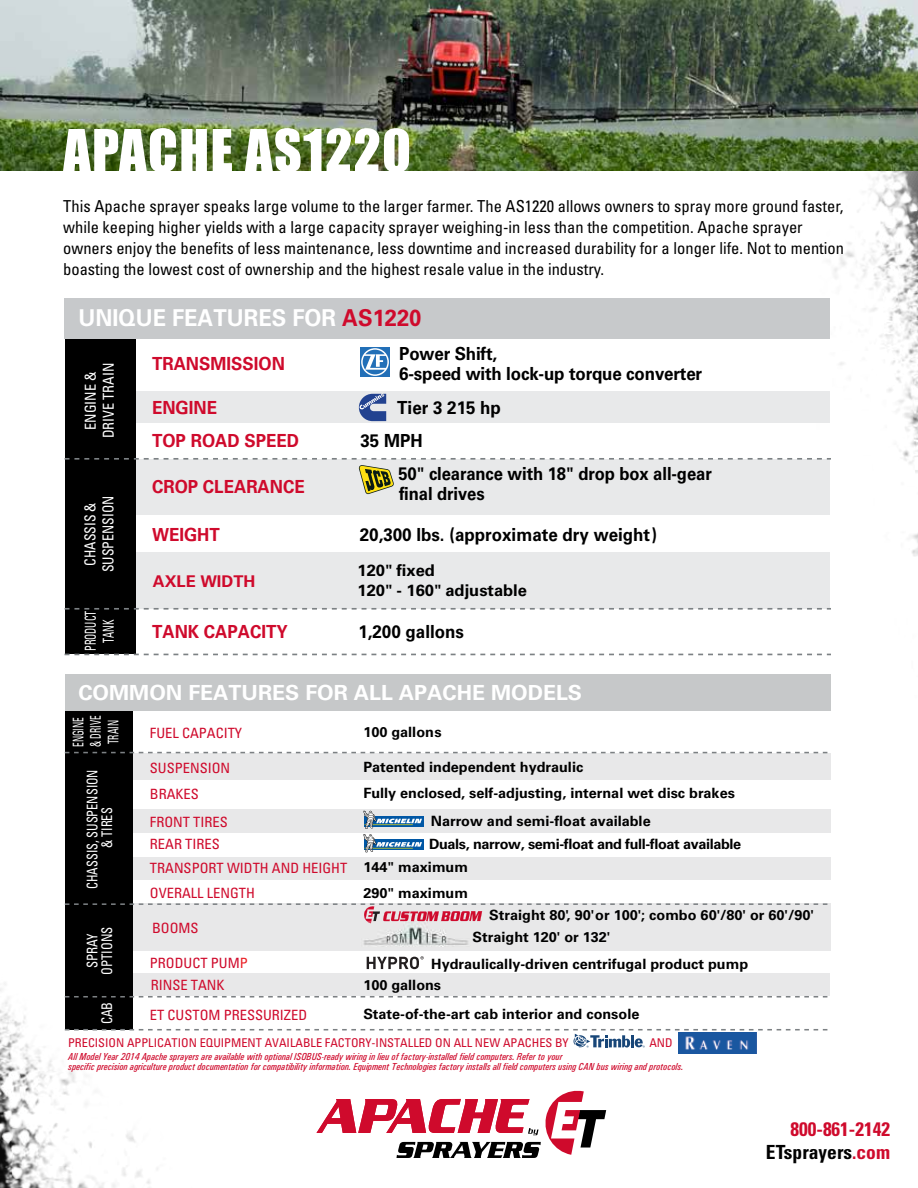
<style>
.page{position:relative;width:918px;height:1188px;background:#fff}
.page>*{position:absolute;margin:0;border:0;box-sizing:border-box;transform-origin:0 0}
.t1{font:54px "Impact";letter-spacing:.025em;color:#fff}
.t2{font:700 23.25px "Univers";color:#fff;scale:.94 1}
.t3{font:700 20.85px "Univers";color:#fff}
.t4{font:700 condensed 19.5px/23.4px "Univers";color:#cf0a2c;text-align:right}
.t5{font:700 18px/20.4px "Univers";letter-spacing:-.005em;color:#000;scale:.94 1}
.t6{font:700 18px/33.5px "Univers";color:#cf0a2c;scale:.94 1}
.t7{font:700 18px/20.2px "Univers";letter-spacing:-.005em;color:#000;scale:.92 1}
.t8{font:condensed 16.5px/21px "Univers";color:#000}
.t9{font:700 16.2px/19.4px "Univers";color:#000}
.t10{font:700 16.2px "Univers";color:#cf0a2c}
.t11{font:condensed 15px/18px "Univers";color:#fff;text-align:center;scale:.91 1}
.t12{font:condensed 15px/18px "Univers";color:#fff;text-align:center;scale:.94 1}
.t13{font:condensed 15px/18px "Univers";color:#fff;text-align:center;scale:.67 1}
.t14{font:condensed 14.7px/14.7px "Univers";color:#fff;text-align:center;scale:.84 1}
.t15{font:condensed 14.7px/17.5px "Univers";color:#fff;text-align:justify;scale:.63 1}
.t16{font:condensed 14.7px/14.9px "Univers";color:#fff;text-align:center;scale:.87 1}
.t17{font:700 14.1px "Univers";color:#000}
.t18{font:condensed 14.1px "Univers";color:#cf0a2c}
.t19{font:700 14.1px "Univers";letter-spacing:-.025em;color:#000}
.t20{font:condensed 12.15px "Univers";color:#cf0a2c}
.t21{font:italic 500 condensed 10.2px/10.2px "Univers";color:#cf0a2c}
.s1{color:#cf0a2c}
.s2{font-weight:700;font-stretch:normal;color:#000}
.s3{color:#ea2127}
.s4{color:#000}
</style>
<div class="page">
<img style="left:0;top:608px;width:225px;height:580px">
<img style="left:0;top:0;width:918px;height:171px">
<img style="left:531px;top:171px;width:387px;height:609px">
<svg style="left:317px;top:1091px;width:289px;height:67px"></svg>
<div style="left:88px;top:553px;width:742px;height:56px;background:#e8e9ea"></div>
<div style="left:88px;top:392px;width:742px;height:31px;background:#e8e9ea"></div>
<div style="left:88px;top:459px;width:742px;height:56px;background:#e8e9ea"></div>
<div style="left:88px;top:552px;width:742px;height:45px;background:#e8e9ea"></div>
<div style="left:65px;top:327px;width:71px;height:327px;background:#000"></div>
<div style="left:65px;top:298px;width:765px;height:41px;background:#c7c9cb"></div>
<svg style="left:65px;top:608px;width:765px;height:1px"></svg>
<svg style="left:359px;top:394px;width:27px;height:27px"></svg>
<div style="left:360px;top:347px;width:30px;height:30px;background:#226fb7"></div>
<svg style="left:361px;top:348px;width:28px;height:28px"></svg>
<svg style="left:65px;top:458px;width:765px;height:36px"></svg>
<svg style="left:65px;top:654px;width:765px;height:1px"></svg>
<div style="left:87px;top:974px;width:743px;height:22px;background:#e8e8e9"></div>
<div style="left:88px;top:904px;width:742px;height:47px;background:#e8e8e9"></div>
<div style="left:88px;top:857px;width:742px;height:22px;background:#e8e8e9"></div>
<div style="left:88px;top:809px;width:742px;height:23px;background:#e8e8e9"></div>
<div style="left:88px;top:753px;width:742px;height:27px;background:#e8e8e9"></div>
<div style="left:65px;top:695px;width:68px;height:335px;background:#000"></div>
<div style="left:65px;top:674px;width:765px;height:37px;background:#c6c8c9"></div>
<svg style="left:65px;top:752px;width:762px;height:1px"></svg>
<img style="left:678px;top:1048px;width:79px;height:5px">
<div style="left:365px;top:816px;width:59px;height:10px;background:#0057a5"></div>
<div style="left:365px;top:840px;width:59px;height:10px;background:#0057a5"></div>
<svg style="left:363px;top:811px;width:59px;height:41px"></svg>
<svg style="left:65px;top:996px;width:762px;height:2px"></svg>
<svg style="left:65px;top:1029px;width:762px;height:19px"></svg>
<img style="left:364px;top:923px;width:104px;height:24px">
<svg style="left:65px;top:903px;width:762px;height:20px"></svg>
<svg style="left:367px;top:956px;width:57px;height:13px"></svg>
<h1 class="t1" style="left:63px;top:109px;width:349px">APACHE AS1220</h1>
<p class="t8" style="left:63px;top:196px;width:782px">This Apache sprayer speaks large volume to the larger farmer. The AS1220 allows owners to spray more ground faster, while keeping higher yields with a large capacity sprayer weighing-in less than the competition. Apache sprayer owners enjoy the benefits of less maintenance, less downtime and increased durability for a longer life. Not to mention boasting the lowest cost of ownership and the highest resale value in the industry.</p>
<h2 class="t2" style="left:79px;top:304px;width:366px">UNIQUE FEATURES FOR <span class="s1">AS1220</span></h2>
<p class="t5" style="left:399px;top:344px;width:324px">Power Shift,<br>6-speed with lock-up torque converter</p>
<p class="t5" style="left:361px;top:391px;width:151px;line-height:33.5px;text-indent:37px">Tier 3 215 hp<br>35 MPH</p>
<p class="t7" style="left:398px;top:464px;width:342px">50" clearance with 18" drop box all-gear final drives</p>
<p class="t5" style="left:360px;top:524px;width:318px">20,300 lbs. (approximate dry weight)</p>
<p class="t6" style="left:152px;top:347px;width:143px">TRANSMISSION</p>
<p class="t6" style="left:152px;top:391px;width:158px">ENGINE<br>TOP ROAD SPEED</p>
<p class="t6" style="left:152px;top:470px;width:164px">CROP CLEARANCE</p>
<p class="t6" style="left:152px;top:518px;width:74px">WEIGHT</p>
<p class="t12" style="left:81px;top:438px;width:82px;rotate:-90deg">ENGINE &amp;<br>DRIVE TRAIN</p>
<p class="t11" style="left:81px;top:572px;width:85px;rotate:-90deg">CHASSIS &amp;<br>SUSPENSION</p>
<p class="t9" style="left:358px;top:561px;width:171px">120" fixed<br>120" - 160" adjustable</p>
<p class="t10" style="left:153px;top:572px;width:104px">AXLE WIDTH</p>
<p class="t13" style="left:81px;top:651px;width:62px;rotate:-90deg">PRODUCT<br>TANK</p>
<p class="t6" style="left:152px;top:615px;width:146px">TANK CAPACITY</p>
<p class="t5" style="left:358px;top:622px;width:114px">1,200 gallons</p>
<p class="t3" style="left:78px;top:680px;width:505px">COMMON FEATURES FOR ALL APACHE MODELS</p>
<p class="t15" style="left:69px;top:747px;width:51px;rotate:-90deg">ENGINE &amp; DRIVE TRAIN</p>
<p class="t18" style="left:150px;top:724px;width:94px">FUEL CAPACITY</p>
<p class="t17" style="left:363px;top:724px;width:80px">100 gallons</p>
<p class="t18" style="left:150px;top:759px;width:82px">SUSPENSION</p>
<p class="t17" style="left:363px;top:759px;width:221px">Patented independent hydraulic</p>
<p class="t18" style="left:150px;top:785px;width:50px">BRAKES</p>
<p class="t17" style="left:363px;top:785px;width:373px">Fully enclosed, self-adjusting, internal wet disc brakes</p>
<p class="t18" style="left:150px;top:813px;width:79px">FRONT TIRES</p>
<p class="t17" style="left:431px;top:813px;width:221px">Narrow and semi-float available</p>
<p class="t18" style="left:150px;top:835px;width:71px">REAR TIRES</p>
<p class="t19" style="left:429px;top:836px;width:314px">Duals, narrow, semi-float and full-float available</p>
<p class="t18" style="left:150px;top:884px;width:107px">OVERALL LENGTH</p>
<p class="t17" style="left:363px;top:885px;width:106px">290" maximum</p>
<p class="t17" style="left:489px;top:906px;width:326px">Straight 80', 90' or 100'; combo 60'/80' or 60'/90'</p>
<p class="t18" style="left:152px;top:920px;width:48px">BOOMS</p>
<p class="t17" style="left:473px;top:929px;width:139px">Straight 120' or 132'</p>
<p class="t14" style="left:85px;top:889px;width:144px;rotate:-90deg">CHASSIS, SUSPENSION &amp; TIRES</p>
<p class="t18" style="left:150px;top:859px;width:320px">TRANSPORT WIDTH AND HEIGHT <span class="s2">144" maximum</span></p>
<p class="t16" style="left:84px;top:975px;width:57px;rotate:-90deg">SPRAY<br>OPTIONS</p>
<p class="t18" style="left:150px;top:955px;width:99px">PRODUCT PUM<span class="s3">P</span></p>
<p class="t17" style="left:431px;top:955px;width:318px">Hydraulically-driven centrifugal product pump</p>
<p class="t18" style="left:151px;top:976px;width:75px">RINSE TANK</p>
<p class="t17" style="left:363px;top:977px;width:79px">100 gallons</p>
<p class="t16" style="left:99px;top:1024px;width:27px;rotate:-90deg">CAB</p>
<p class="t18" style="left:150px;top:1006px;width:159px">ET CUSTOM PRESSURIZED</p>
<p class="t17" style="left:363px;top:1006px;width:278px">State-of-the-art cab interior and console</p>
<p class="t20" style="left:68px;top:1035px;width:502px">PRECISION APPLICATION EQUIPMENT AVAILABLE FACTORY-INSTALLED ON ALL NEW APACHES BY</p>
<p class="t20" style="left:649px;top:1035px;width:25px">AND</p>
<p class="t21" style="left:68px;top:1051px;width:617px">All Model Year 2014 Apache sprayers are available with optional ISOBUS-ready wiring in lieu of factory-installed field computers. Refer to your<br>specific precision agriculture product documentation for compatibility information. Equipment Technologies factory installs all field computers using CAN bus wiring and protocols.</p>
<p class="t4" style="left:766px;top:1117px;width:126px">800-861-2142<br><span class="s4">ETsprayers</span>.com</p>
</div>
